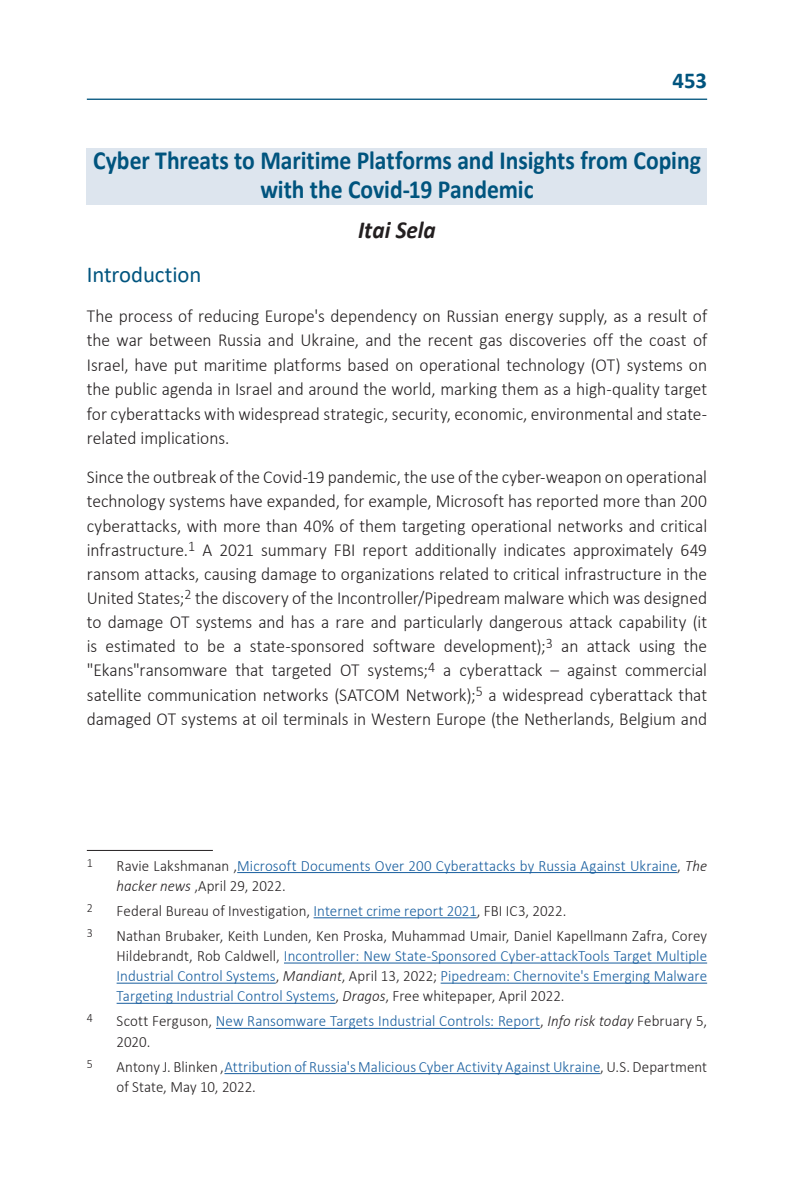
<style>
.page{position:relative;width:794px;height:1191px;background:#fff}
.page>*{position:absolute;margin:0;border:0;box-sizing:border-box;transform-origin:0 0}
.כותרת_1{font:700 26.25px/29.8px "Calibri";letter-spacing:-.005em;color:#00547e;text-align:center;scale:.9 1}
.מחבר{font:italic 700 24.5px "Calibri";color:#231f20;scale:.95 1}
.כותרת_2{font:22.75px "Calibri";letter-spacing:-.005em;color:#00547e}
.t1{font:700 22.75px "Calibri";color:#00547e}
.t2{font:300 18.38px/24.2px "Calibri";color:#231f20;text-align:justify;scale:.95 1}
.הערת_שוליים{font:300 15.75px/20.1px "Calibri";letter-spacing:.005em;color:#175d9e;scale:.95 1}
.הערת_שוליים-2{font:300 15.75px "Calibri";letter-spacing:.005em;color:#231f20;scale:.95 1}
.הערת_שוליים-3{font:300 12.6px "Calibri";color:#231f20;scale:.95 1}
.s1{color:#231f20}
.s2{font-style:italic;color:#231f20}
.s3{color:#175d9e}
</style>
<div class="page">
<hr style="left:87px;top:99px;width:620px;height:1px;background:#00547e">
<div style="left:87px;top:149px;width:620px;height:56px;background:#dde5ee"></div>
<hr style="left:87px;top:850px;width:126px;height:1px;background:#231f20">
<hr style="left:237px;top:872px;width:440px;height:1px;background:#175d9e">
<hr style="left:313px;top:917px;width:164px;height:1px;background:#175d9e">
<hr style="left:284px;top:962px;width:423px;height:1px;background:#175d9e">
<hr style="left:117px;top:982px;width:159px;height:1px;background:#175d9e">
<hr style="left:440px;top:982px;width:267px;height:1px;background:#175d9e">
<hr style="left:117px;top:1003px;width:218px;height:1px;background:#175d9e">
<hr style="left:216px;top:1028px;width:324px;height:1px;background:#175d9e">
<hr style="left:224px;top:1073px;width:376px;height:1px;background:#175d9e">
<p class="t1" style="left:672px;top:64px;width:36px">453</p>
<p class="כותרת_1" style="left:93px;top:145px;width:677px">Cyber Threats to Maritime Platforms and Insights from Coping with the Covid-19 Pandemic</p>
<p class="מחבר" style="left:358px;top:212px;width:83px">Itai Sela</p>
<p class="כותרת_2" style="left:87px;top:259px;width:116px">Introduction</p>
<p class="t2" style="left:87px;top:303px;width:654px">The process of reducing Europe's dependency on Russian energy supply, as a result of the war between Russia and Ukraine, and the recent gas discoveries off the coast of Israel, have put maritime platforms based on operational technology (OT) systems on the public agenda in Israel and around the world, marking them as a high-quality target for cyberattacks with widespread strategic, security, economic, environmental and state&shy;related implications.</p>
<p class="t2" style="left:87px;top:465px;width:654px">Since the outbreak of the Covid-19 pandemic, the use of the cyber-weapon on operational technology systems have expanded, for example, Microsoft has reported more than 200 cyberattacks, with more than 40% of them targeting operational networks and critical infrastructure.<sup>1</sup> A 2021 summary FBI report additionally indicates approximately 649 ransom attacks, causing damage to organizations related to critical infrastructure in the United States;<sup>2</sup> the discovery of the Incontroller/Pipedream malware which was designed to damage OT systems and has a rare and particularly dangerous attack capability (it is estimated to be a state-sponsored software development);<sup>3</sup> an attack using the "Ekans"ransomware that targeted OT systems;<sup>4</sup> a cyberattack – against commercial satellite communication networks (SATCOM Network);<sup>5</sup> a widespread cyberattack that damaged OT systems at oil terminals in Western Europe (the Netherlands, Belgium and</p>
<p class="הערת_שוליים-3" style="left:87px;top:854px;width:8px">1</p>
<p class="הערת_שוליים" style="left:117px;top:855px;width:623px"><span class="s1">Ravie Lakshmanan ,</span>Microsoft Documents Over 200 Cyberattacks by Russia Against Ukraine<span class="s1">,</span> <span class="s2">The hacker news</span> <span class="s1">,April 29, 2022.</span></p>
<p class="הערת_שוליים-3" style="left:87px;top:900px;width:8px">2</p>
<p class="הערת_שוליים-2" style="left:117px;top:900px;width:475px">Federal Bureau of Investigation, <span class="s3">Internet crime report 2021</span>, FBI IC3, 2022.</p>
<p class="הערת_שוליים-3" style="left:87px;top:925px;width:8px">3</p>
<p class="הערת_שוליים" style="left:117px;top:925px;width:623px;text-align:justify"><span class="s1">Nathan Brubaker, Keith Lunden, Ken Proska, Muhammad Umair, Daniel Kapellmann Zafra, Corey Hildebrandt, Rob Caldwell,</span> Incontroller: New State-Sponsored Cyber-attackTools Target Multiple Industrial Control Systems<span class="s1">,</span> <span class="s2">Mandiant</span><span class="s1">, April 13, 2022;</span> Pipedream: Chernovite's Emerging Malware Targeting Industrial Control Systems<span class="s1">,</span> <span class="s2">Dragos</span><span class="s1">, Free whitepaper, April 2022.</span></p>
<p class="הערת_שוליים-3" style="left:87px;top:1010px;width:8px">4</p>
<p class="הערת_שוליים" style="left:117px;top:1011px;width:623px"><span class="s1">Scott Ferguson,</span> New Ransomware Targets Industrial Controls: Report<span class="s1">,</span> <span class="s2">Info risk today</span> <span class="s1">February 5,<br>2020.</span></p>
<p class="הערת_שוליים-3" style="left:87px;top:1055px;width:8px">5</p>
<p class="הערת_שוליים" style="left:117px;top:1056px;width:623px"><span class="s1">Antony J. Blinken ,</span>Attribution of Russia's Malicious Cyber Activity Against Ukraine<span class="s1">, U.S. Department of State, May 10, 2022.</span></p>
</div>
